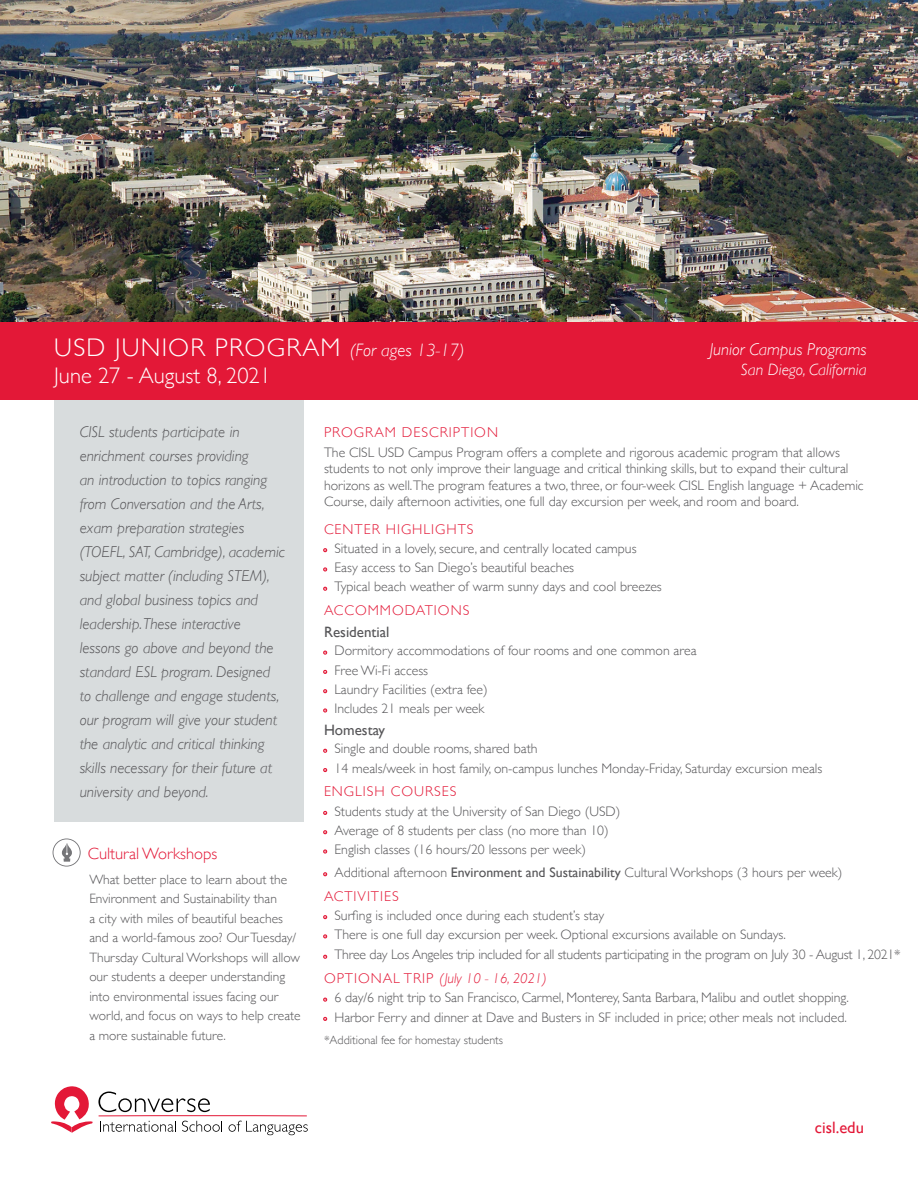
<style>
.page{position:relative;width:918px;height:1188px;background:#fff}
.page>*{position:absolute;margin:0;border:0;box-sizing:border-box;transform-origin:0 0}
.t1{font:300 25.5px "Gill Sans";letter-spacing:.05em;color:#fff}
.t2{font:300 22.5px "Gill Sans";color:#fff}
.t3{font:italic 300 17.25px "Gill Sans";color:#fff}
.t4{font:italic 300 16.5px "Gill Sans";color:#fff}
.t5{font:300 16.5px "Gill Sans";color:#e31837}
.t6{font:16.5px "Gill Sans";color:#e31837}
.t7{font:italic 300 15.75px/24px "Gill Sans";color:#565558}
.t8{font:15px "Gill Sans";color:#565558}
.t9{font:300 14.25px "Gill Sans";letter-spacing:.07em;color:#e31837}
.t10{font:italic 300 14.25px "Gill Sans";color:#e31837}
.t11{font:300 13.8px/19.4px "Gill Sans";color:#565558}
.t12{font:300 13.5px/19.5px "Gill Sans";color:#565558}
.t13{font:300 12px "Gill Sans";color:#565558}
.s1{font-style:italic;font-size:18px}
.s2{font-weight:400}
.s3{font-style:normal}
</style>
<div class="page">
<div style="left:54px;top:400px;width:250px;height:422px;background:#d8dcdd"></div>
<img style="left:0;top:0;width:918px;height:322px">
<div style="left:0;top:322px;width:918px;height:78px;background:#e31837"></div>
<svg style="left:53px;top:838px;width:28px;height:29px"></svg>
<svg style="left:51px;top:1086px;width:257px;height:49px"></svg>
<h1 class="t1" style="left:54px;top:327px;width:412px">USD JUNIOR PROGRAM <span class="s1">(For ages 13-17)</span></h1>
<h2 class="t2" style="left:54px;top:358px;width:218px">June 27 - August 8, 2021</h2>
<p class="t7" style="left:80px;top:420px;width:207px">CISL students participate in enrichment courses providing<br>an introduction to topics ranging from Conversation and the Arts, exam preparation strategies (TOEFL, SAT, Cambridge), academic subject matter (including STEM), and global business topics and leadership. These interactive lessons go above and beyond the standard ESL program. Designed to challenge and engage students, our program will give your student the analytic and critical thinking skills necessary for their future at university and beyond.</p>
<p class="t3" style="left:710px;top:340px;width:158px">Junior Campus Programs</p>
<p class="t4" style="left:741px;top:360px;width:127px">San Diego, California</p>
<p class="t9" style="left:324px;top:421px;width:176px">PROGRAM DESCRIPTION</p>
<p class="t11" style="left:324px;top:443px;width:541px;line-height:16.5px">The CISL USD Campus Program offers a complete and rigorous academic program that allows students to not only improve their language and critical thinking skills, but to expand their cultural horizons as well.The program features a two, three, or four-week CISL English language + Academic Course, daily afternoon activities, one full day excursion per week, and room and board.</p>
<p class="t9" style="left:324px;top:518px;width:151px">CENTER HIGHLIGHTS</p>
<p class="t11" style="left:334px;top:538px;width:329px">Situated in a lovely, secure, and centrally located campus<br>Easy access to San Diego’s beautiful beaches<br>Typical beach weather of warm sunny days and cool breezes</p>
<p class="t9" style="left:324px;top:599px;width:147px">ACCOMMODATIONS</p>
<p class="t8" style="left:324px;top:623px;width:67px">Residential</p>
<p class="t11" style="left:334px;top:640px;width:364px">Dormitory accommodations of four rooms and one common area Free Wi-Fi access<br>Laundry Facilities (extra fee)<br>Includes 21 meals per week</p>
<p class="t8" style="left:324px;top:721px;width:63px">Homestay</p>
<p class="t11" style="left:334px;top:739px;width:489px">Single and double rooms, shared bath<br>14 meals/week in host family, on-campus lunches Monday-Friday, Saturday excursion meals</p>
<p class="t9" style="left:324px;top:780px;width:134px">ENGLISH COURSES</p>
<p class="t11" style="left:334px;top:801px;width:287px">Students study at the University of San Diego (USD)<br>Average of 8 students per class (no more than 10)<br>English classes (16 hours/20 lessons per week)</p>
<p class="t11" style="left:334px;top:862px;width:509px">Additional afternoon <span class="s2">Environment and Sustainability</span> Cultural Workshops (3 hours per week)</p>
<p class="t9" style="left:324px;top:885px;width:76px">ACTIVITIES</p>
<p class="t11" style="left:334px;top:905px;width:568px;line-height:19.8px">Surfing is included once during each student’s stay<br>There is one full day excursion per week. Optional excursions available on Sundays.<br>Three day Los Angeles trip included for all students participating in the program on July 30 - August 1, 2021*</p>
<p class="t10" style="left:324px;top:970px;width:224px"><span class="s3">OPTIONAL TRIP</span> (July 10 - 16, 2021)</p>
<p class="t11" style="left:334px;top:987px;width:516px">6 day/6 night trip to San Francisco, Carmel, Monterey, Santa Barbara, Malibu and outlet shopping.<br>Harbor Ferry and dinner at Dave and Busters in SF included in price; other meals not included.</p>
<p class="t13" style="left:324px;top:1031px;width:181px">*Additional fee for homestay students</p>
<p class="t5" style="left:88px;top:841px;width:131px">Cultural Workshops</p>
<p class="t12" style="left:89px;top:869px;width:213px">What better place to learn about the Environment and Sustainability than<br>a city with miles of beautiful beaches and a world-famous zoo? Our Tuesday/ Thursday Cultural Workshops will allow our students a deeper understanding into environmental issues facing our world, and focus on ways to help create a more sustainable future.</p>
<p class="t6" style="left:815px;top:1117px;width:50px">cisl.edu</p>
</div>
